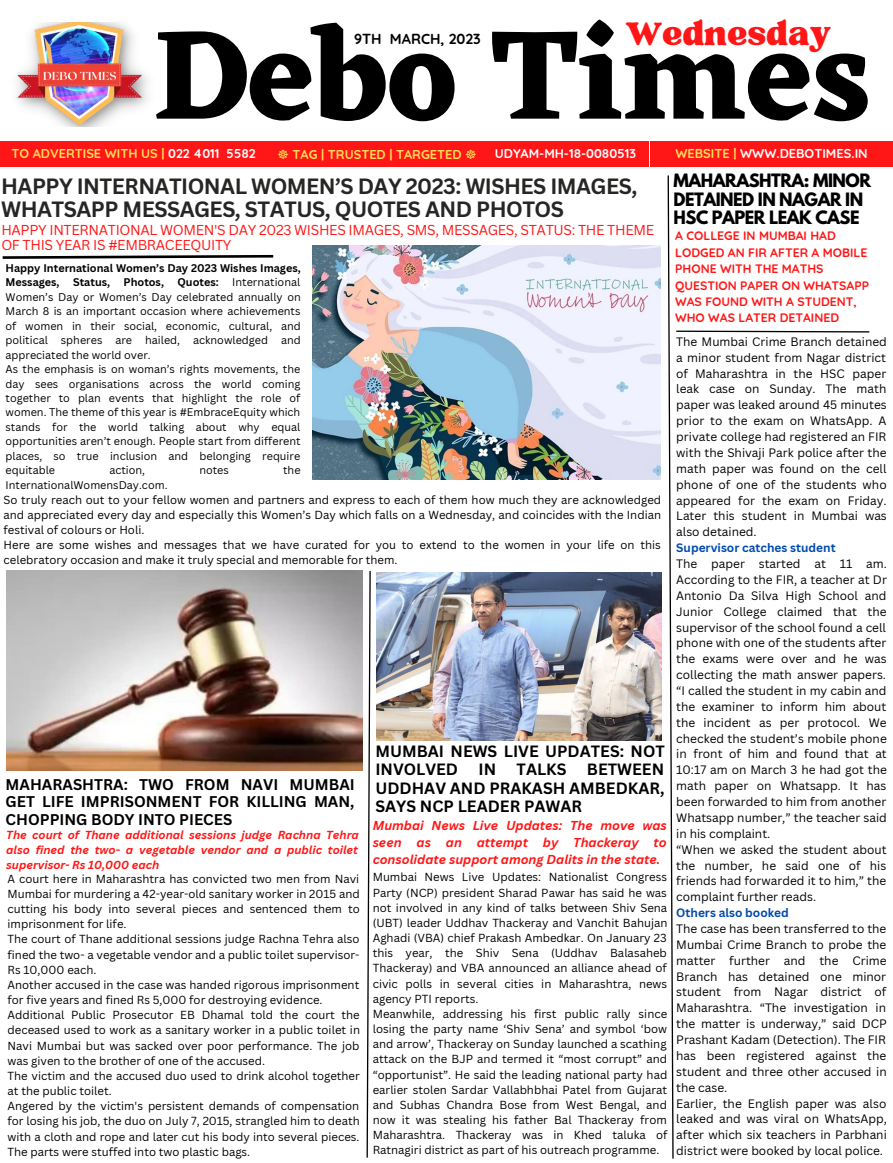
<style>
.page{position:relative;width:893px;height:1163px;background:#fff}
.page>*{position:absolute;margin:0;border:0;box-sizing:border-box;transform-origin:0 0}
.t1{font:700 130.2px "Eczar";color:#000}
.t2{font:44.8px "TAN Tangkiwood Display";color:#ff1616}
.t3{font:700 21.53px/23.6px "Canva Sans";letter-spacing:-.025em;color:#272625}
.t4{font:700 16.28px/18.4px "League Spartan";letter-spacing:-.03em;color:#000}
.t5{font:700 15.92px/18.4px "Canva Sans";color:#000}
.t6{font:700 15.05px/17.7px "Canva Sans";color:#000;text-align:justify}
.t7{font:700 14.53px "Quicksand";color:#000}
.t8{font:14px/15.2px "Canva Sans";letter-spacing:-.025em;color:#ff1616}
.t9{font:700 12.78px "Quicksand";color:#ffde59}
.t10{font:700 12.78px "Quicksand";color:#fff}
.t11{font:italic 700 12.6px/16.8px "Canva Sans";color:#ff1616;text-align:justify}
.t12{font:700 12.25px/16.3px "Quicksand";color:#ff1616}
.t13{font:11.9px/15.9px "Canva Sans";color:#000}
.t14{font:700 11.9px "Canva Sans";color:#004aad}
.t15{font:11.38px/15.2px "Canva Sans";color:#000}
.t16{font:italic 700 11.38px/15.2px "Canva Sans";color:#ff1616;text-align:justify}
.t17{font:10.85px/14.5px "Canva Sans";color:#000}
.s1{color:#fff}
.s2{color:#ffde59}
.s3{font-family:"DejaVu Sans";font-weight:400}
.s4{font-weight:700}
</style>
<div class="page">
<div style="left:0;top:141px;width:648px;height:25px;background:#ff1616"></div>
<div style="left:650px;top:141px;width:242px;height:25px;background:#ff1616"></div>
<svg style="left:2px;top:254px;width:272px;height:5px"></svg>
<svg style="left:667px;top:175px;width:203px;height:984px"></svg>
<img style="left:16px;top:23px;width:132px;height:103px">
<svg style="left:366px;top:570px;width:5px;height:588px"></svg>
<img style="left:6px;top:571px;width:356px;height:199px">
<img style="left:376px;top:572px;width:285px;height:168px">
<img style="left:313px;top:246px;width:348px;height:233px">
<h1 class="t1" style="left:153px;top:-2px;width:720px">Debo Times</h1>
<h2 class="t2" style="left:625px;top:17px;width:207px">Wednesday</h2>
<p class="t7" style="left:354px;top:29px;width:128px">9TH MARCH, 2023</p>
<p class="t9" style="left:11px;top:146px;width:246px">TO ADVERTISE WITH US | <span class="s1">022 4011 5582</span></p>
<p class="t10" style="left:675px;top:145px;width:194px"><span class="s2">WEBSITE |</span> WWW.DEBOTIMES.IN</p>
<h3 class="t3" style="left:1px;top:174px;width:637px">HAPPY INTERNATIONAL WOMEN’S DAY 2023: WISHES IMAGES,<br>WHATSAPP MESSAGES, STATUS, QUOTES AND PHOTOS</h3>
<h3 class="t4" style="left:673px;top:174px;width:199px">MAHARASHTRA: MINOR<br>DETAINED IN NAGAR IN<br>HSC PAPER LEAK CASE</h3>
<p class="t9" style="left:277px;top:146px;width:201px"><span class="s3">☸</span> TAG | TRUSTED | TARGETED <span class="s3">☸</span></p>
<p class="t10" style="left:495px;top:146px;width:143px">UDYAM-MH-18-0080513</p>
<p class="t8" style="left:1px;top:222px;width:654px">HAPPY INTERNATIONAL WOMEN'S DAY 2023 WISHES IMAGES, SMS, MESSAGES, STATUS: THE THEME<br>OF THIS YEAR IS #EMBRACEEQUITY</p>
<p class="t17" style="left:6px;top:260px;width:297px"><span class="s4">Happy International Women’s Day 2023 Wishes Images, Messages, Status, Photos, Quotes:</span> International Women’s Day or Women’s Day celebrated annually on March 8 is an important occasion where achievements of women in their social, economic, cultural, and political spheres are hailed, acknowledged and appreciated the world over.<br>As the emphasis is on woman’s rights movements, the day sees organisations across the world coming together to plan events that highlight the role of women. The theme of this year is #EmbraceEquity which stands for the world talking about why equal opportunities aren’t enough. People start from different places, so true inclusion and belonging require equitable</p>
<p class="t12" style="left:675px;top:228px;width:195px">A COLLEGE IN MUMBAI HAD<br>LODGED AN FIR AFTER A MOBILE<br>PHONE WITH THE MATHS<br>QUESTION PAPER ON WHATSAPP<br>WAS FOUND WITH A STUDENT,<br>WHO WAS LATER DETAINED</p>
<p class="t13" style="left:676px;top:333px;width:212px;text-align:justify">The Mumbai Crime Branch detained a minor student from Nagar district of Maharashtra in the HSC paper leak case on Sunday. The math paper was leaked around 45 minutes prior to the exam on WhatsApp. A private college had registered an FIR with the Shivaji Park police after the math paper was found on the cell phone of one of the students who appeared for the exam on Friday.<br>Later this student in Mumbai was also detained.</p>
<p class="t14" style="left:676px;top:539px;width:161px">Supervisor catches student</p>
<p class="t13" style="left:676px;top:555px;width:212px">The paper started at 11 am.<br>According to the FIR, a teacher at Dr<br>Antonio Da Silva High School and<br>Junior College claimed that the supervisor of the school found a cell phone with one of the students after the exams were over and he was collecting the math answer papers. “I called the student in my cabin and the examiner to inform him about the incident as per protocol. We checked the student’s mobile phone in front of him and found that at<br>10:17 am on March 3 he had got the math paper on Whatsapp. It has been forwarded to him from another<br>Whatsapp number,” the teacher said in his complaint.<br>“When we asked the student about the number, he said one of his friends had forwarded it to him,” the complaint further reads.</p>
<p class="t14" style="left:676px;top:904px;width:114px">Others also booked</p>
<p class="t13" style="left:676px;top:920px;width:212px">The case has been transferred to the<br>Mumbai Crime Branch to probe the matter further and the Crime<br>Branch has detained one minor student from Nagar district of<br>Maharashtra. “The investigation in the matter is underway,” said DCP<br>Prashant Kadam (Detection). The FIR has been registered against the student and three other accused in the case.<br>Earlier, the English paper was also leaked and was viral on WhatsApp, after which six teachers in Parbhani district were booked by local police.</p>
<p class="t17" style="left:109px;top:463px;width:37px">action,</p>
<p class="t17" style="left:199px;top:463px;width:31px">notes</p>
<p class="t17" style="left:283px;top:463px;width:19px">the</p>
<p class="t17" style="left:6px;top:477px;width:163px">InternationalWomensDay.com.</p>
<p class="t15" style="left:4px;top:492px;width:659px">So truly reach out to your fellow women and partners and express to each of them how much they are acknowledged and appreciated every day and especially this Women’s Day which falls on a Wednesday, and coincides with the Indian festival of colours or Holi.<br>Here are some wishes and messages that we have curated for you to extend to the women in your life on this celebratory occasion and make it truly special and memorable for them.</p>
<h3 class="t5" style="left:375px;top:742px;width:291px">MUMBAI NEWS LIVE UPDATES: NOT<br>INVOLVED</h3>
<h3 class="t5" style="left:478px;top:760px;width:19px">IN</h3>
<h3 class="t5" style="left:516px;top:760px;width:51px">TALKS</h3>
<h3 class="t5" style="left:375px;top:760px;width:290px;text-align:justify;text-indent:211px">BETWEEN UDDHAV AND PRAKASH AMBEDKAR, SAYS NCP LEADER PAWAR</h3>
<p class="t11" style="left:373px;top:817px;width:296px">Mumbai News Live Updates: The move was seen as an attempt by Thackeray to consolidate support among Dalits in the state.</p>
<h3 class="t6" style="left:6px;top:775px;width:351px">MAHARASHTRA: TWO FROM NAVI MUMBAI GET LIFE IMPRISONMENT FOR KILLING MAN, CHOPPING BODY INTO PIECES</h3>
<p class="t16" style="left:6px;top:827px;width:354px">The court of Thane additional sessions judge Rachna Tehra also fined the two- a vegetable vendor and a public toilet supervisor- Rs 10,000 each</p>
<p class="t15" style="left:8px;top:871px;width:354px">A court here in Maharashtra has convicted two men from Navi Mumbai for murdering a 42-year-old sanitary worker in 2015 and cutting his body into several pieces and sentenced them to imprisonment for life.<br>The court of Thane additional sessions judge Rachna Tehra also fined the two- a vegetable vendor and a public toilet supervisor-Rs 10,000 each.<br>Another accused in the case was handed rigorous imprisonment for five years and fined Rs 5,000 for destroying evidence.<br>Additional Public Prosecutor EB Dhamal told the court the deceased used to work as a sanitary worker in a public toilet in Navi Mumbai but was sacked over poor performance. The job was given to the brother of one of the accused.<br>The victim and the accused duo used to drink alcohol together at the public toilet.<br>Angered by the victim's persistent demands of compensation for losing his job, the duo on July 7, 2015, strangled him to death with a cloth and rope and later cut his body into several pieces.<br>The parts were stuffed into two plastic bags.</p>
<p class="t15" style="left:373px;top:869px;width:296px">Mumbai News Live Updates: Nationalist Congress Party (NCP) president Sharad Pawar has said he was not involved in any kind of talks between Shiv Sena (UBT) leader Uddhav Thackeray and Vanchit Bahujan Aghadi (VBA) chief Prakash Ambedkar. On January 23 this year, the Shiv Sena (Uddhav Balasaheb Thackeray) and VBA announced an alliance ahead of civic polls in several cities in Maharashtra, news agency PTI reports.<br>Meanwhile, addressing his first public rally since losing the party name ‘Shiv Sena’ and symbol ‘bow and arrow’, Thackeray on Sunday launched a scathing attack on the BJP and termed it “most corrupt” and “opportunist”. He said the leading national party had earlier stolen Sardar Vallabhbhai Patel from Gujarat and Subhas Chandra Bose from West Bengal, and now it was stealing his father Bal Thackeray from Maharashtra. Thackeray was in Khed taluka of Ratnagiri district as part of his outreach programme.</p>
</div>
